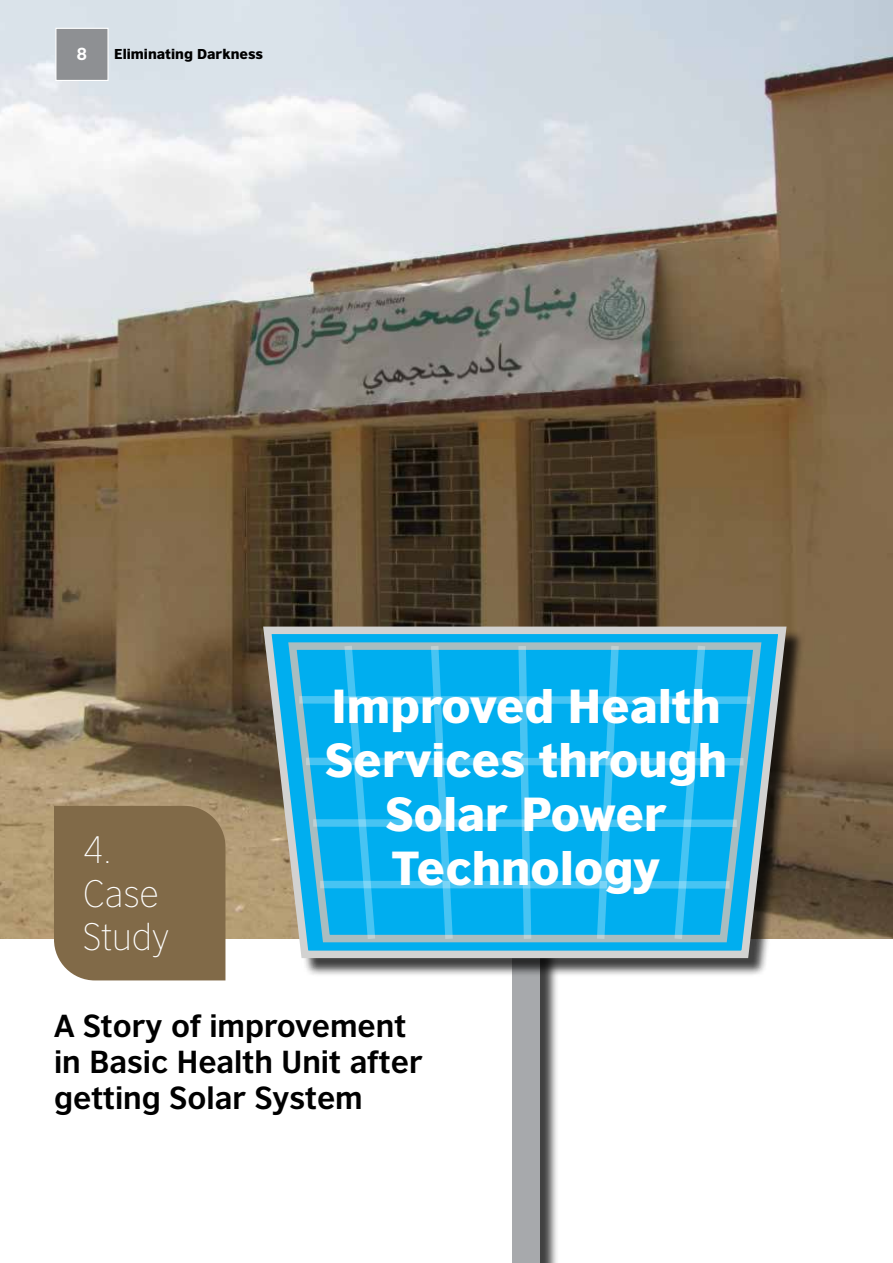
<style>
.page{position:relative;width:893px;height:1263px;background:#fff}
.page>*{position:absolute;margin:0;border:0;box-sizing:border-box;transform-origin:0 0}
.t1{font:900 45px/54px "British Council Sans";color:#fff;text-align:center}
.t2{font:200 36px/43.2px "British Council Sans";color:#fff}
.t3{font:700 30px/36px "British Council Sans";color:#000}
.t4{font:500 18px "Akzidenz Grotesk BE";color:#fff}
.t5{font:900 13.5px "British Council Sans";color:#000}
</style>
<div class="page">
<img style="left:0;top:0;width:893px;height:939px">
<div style="left:515px;top:943px;width:44px;height:320px;background:#000;opacity:.75"></div>
<div style="left:513px;top:941px;width:27px;height:322px;background:#a7a9ac"></div>
<div style="left:266px;top:629px;width:539px;height:348px;background:#000;opacity:.75"></div>
<svg style="left:259px;top:622px;width:532px;height:340px;background:#7a8f8e"></svg>
<svg style="left:284px;top:638px;width:482px;height:308px;background:#18aee5"></svg>
<svg style="left:343px;top:644px;width:37px;height:296px;background:#15b3ed"></svg>
<svg style="left:427px;top:644px;width:30px;height:296px;background:#18b4ee"></svg>
<svg style="left:670px;top:644px;width:37px;height:296px;background:#15b3ed"></svg>
<svg style="left:593px;top:644px;width:30px;height:296px;background:#18b4ee"></svg>
<svg style="left:514px;top:644px;width:21px;height:296px;background:#1fb6ee"></svg>
<svg style="left:320px;top:881px;width:409px;height:8px;background:#48c4f2"></svg>
<svg style="left:313px;top:819px;width:424px;height:8px;background:#49c4f2"></svg>
<svg style="left:306px;top:758px;width:437px;height:7px;background:#4dc5f2"></svg>
<svg style="left:299px;top:696px;width:451px;height:8px;background:#48c4f2"></svg>
<div style="left:54px;top:806px;width:171px;height:174px;background:#816a48"></div>
<div style="left:55px;top:28px;width:54px;height:53px;background:#8e9093;border:1px solid #fff"></div>
<p class="t4" style="left:77px;top:43px;width:12px">8</p>
<p class="t5" style="left:114px;top:45px;width:151px">Eliminating Darkness</p>
<p class="t2" style="left:83px;top:828px;width:88px">4.<br>Case<br>Study</p>
<h1 class="t1" style="left:325px;top:677px;width:403px">Improved Health<br>Services through<br>Solar Power<br>Technology</h1>
<p class="t3" style="left:54px;top:1007px;width:370px">A Story of improvement in Basic Health Unit after getting Solar System</p>
</div>
